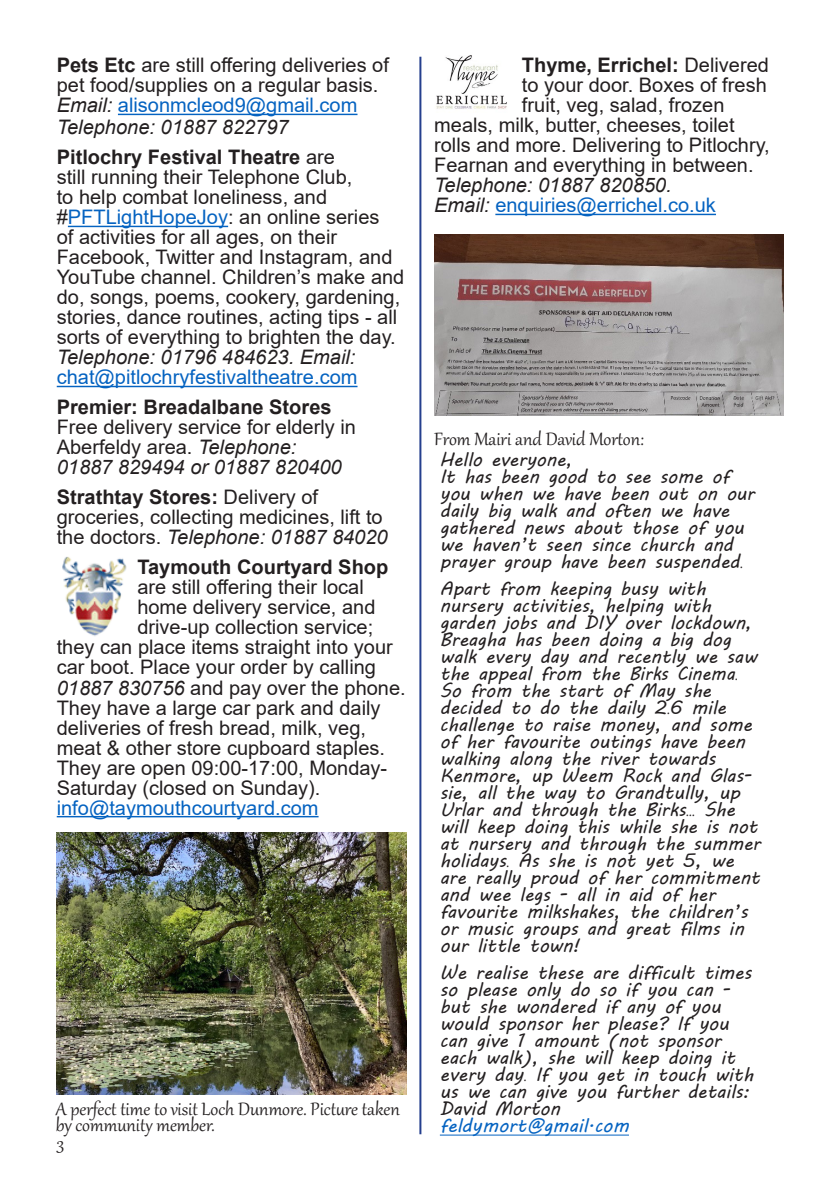
<style>
.page{position:relative;width:840px;height:1191px;background:#fff}
.page>*{position:absolute;margin:0;border:0;box-sizing:border-box;transform-origin:0 0}
.Italicised_captions{font:22px/16px "Gabriola";color:#231f20}
.Bog_standard{font:20px/20px "Arial";color:#231f20}
.Bog_standard-2{font:20px/20px "Arial";color:#0563c1}
.Bog_standard-3{font:700 20px "Arial";color:#231f20}
.Bog_standard-4{font:italic 20px "Arial";color:#231f20}
.Pretty_quotes{font:19px/17px "MV Boli";color:#231f20}
.Pretty_quotes-2{font:19px "MV Boli";color:#0563c1}
.s1{font-weight:700}
.s2{font-style:italic;color:#231f20}
.s3{color:#0563c1}
.s4{font-style:italic}
.s5{font-weight:400}
.s6{font-family:"Gabriola"}
</style>
<div class="page">
<hr style="left:419px;top:57px;width:2px;height:1077px;background:#253f8e">
<hr style="left:118px;top:114px;width:239px;height:1px;background:#0563c1">
<hr style="left:68px;top:226px;width:160px;height:1px;background:#0563c1">
<hr style="left:57px;top:386px;width:300px;height:1px;background:#0563c1">
<hr style="left:57px;top:816px;width:261px;height:1px;background:#0563c1">
<hr style="left:439px;top:1134px;width:189px;height:1px;background:#0563c1">
<img style="left:57px;top:833px;width:349px;height:261px">
<hr style="left:495px;top:214px;width:220px;height:1px;background:#0563c1">
<img style="left:436px;top:55px;width:71px;height:54px">
<img style="left:62px;top:557px;width:65px;height:79px">
<img style="left:434px;top:234px;width:348px;height:182px">
<p class="Bog_standard" style="left:57px;top:55px;width:333px"><span class="s1">Pets Etc</span> are still offering deliveries of pet food/supplies on a regular basis.</p>
<p class="Bog_standard-2" style="left:57px;top:95px;width:302px"><span class="s2">Email:</span> alisonmcleod9@gmail.com</p>
<p class="Bog_standard-4" style="left:57px;top:114px;width:233px">Telephone: 01887 822797</p>
<p class="Bog_standard" style="left:57px;top:147px;width:349px"><span class="s1">Pitlochry Festival Theatre</span> are<br>still running their Telephone Club,<br>to help combat loneliness, and #<span class="s3">PFTLightHopeJoy</span>: an online series<br>of activities for all ages, on their Facebook, Twitter and Instagram, and YouTube channel. Children’s make and do, songs, poems, cookery, gardening, stories, dance routines, acting tips - all sorts of everything to brighten the day.</p>
<p class="Bog_standard-2" style="left:57px;top:347px;width:302px"><span class="s2">Telephone: 01796 484623. Email: </span>chat@pitlochryfestivaltheatre.com</p>
<p class="Bog_standard-3" style="left:57px;top:393px;width:276px">Premier: Breadalbane Stores</p>
<p class="Bog_standard" style="left:57px;top:417px;width:300px">Free delivery service for elderly in<br>Aberfeldy area. <span class="s4">Telephone:</span></p>
<p class="Bog_standard-4" style="left:57px;top:454px;width:286px">01887 829494 or 01887 820400</p>
<p class="Bog_standard" style="left:57px;top:487px;width:332px"><span class="s1">Strathtay Stores:</span> Delivery of groceries, collecting medicines, lift to the doctors. <span class="s4">Telephone: 01887 84020</span></p>
<p class="Bog_standard-3" style="left:137px;top:553px;width:252px">Taymouth Courtyard Shop</p>
<p class="Bog_standard" style="left:137px;top:577px;width:228px">are still offering their local</p>
<p class="Bog_standard" style="left:137px;top:597px;width:239px">home delivery service, and</p>
<p class="Bog_standard" style="left:137px;top:617px;width:237px">drive-up collection service;</p>
<p class="Bog_standard" style="left:57px;top:637px;width:337px">they can place items straight into your</p>
<p class="Bog_standard" style="left:57px;top:657px;width:321px">car boot. Place your order by calling</p>
<p class="Bog_standard" style="left:57px;top:677px;width:350px"><span class="s4">01887 830756</span> and pay over the phone.</p>
<p class="Bog_standard" style="left:57px;top:697px;width:325px">They have a large car park and daily</p>
<p class="Bog_standard" style="left:57px;top:717px;width:310px">deliveries of fresh bread, milk, veg,</p>
<p class="Bog_standard" style="left:57px;top:737px;width:329px">meat &amp; other store cupboard staples.</p>
<p class="Bog_standard" style="left:57px;top:757px;width:332px">They are open 09:00-17:00, Monday-</p>
<p class="Bog_standard" style="left:57px;top:777px;width:265px">Saturday (closed on Sunday).</p>
<p class="Bog_standard-2" style="left:57px;top:797px;width:263px">info@taymouthcourtyard.com</p>
<p class="Italicised_captions" style="left:56px;top:1099px;width:345px">A perfect time to visit Loch Dunmore. Picture taken by community member.</p>
<p class="Italicised_captions" style="left:57px;top:1133px;width:9px">3</p>
<p class="Bog_standard-3" style="left:521px;top:51px;width:248px">Thyme, Errichel: <span class="s5">Delivered</span></p>
<p class="Bog_standard" style="left:521px;top:75px;width:246px">to your door. Boxes of fresh</p>
<p class="Bog_standard" style="left:521px;top:95px;width:204px">fruit, veg, salad, frozen</p>
<p class="Bog_standard" style="left:434px;top:115px;width:302px">meals, milk, butter, cheeses, toilet</p>
<p class="Bog_standard" style="left:434px;top:135px;width:337px">rolls and more. Delivering to Pitlochry,</p>
<p class="Bog_standard" style="left:434px;top:155px;width:321px">Fearnan and everything in between.</p>
<p class="Bog_standard-4" style="left:434px;top:172px;width:239px">Telephone: 01887 820850.</p>
<p class="Bog_standard-2" style="left:434px;top:195px;width:283px"><span class="s2">Email:</span> enquiries@errichel.co.uk</p>
<p class="Italicised_captions" style="left:434px;top:429px;width:211px">From Mairi and David Morton:</p>
<p class="Pretty_quotes" style="left:439px;top:450px;width:134px">Hello everyone,</p>
<p class="Pretty_quotes" style="left:439px;top:467px;width:316px">It has been good to see some of you when we have been out on our daily big walk and often we have gathered news about those of you we haven’t seen since church and prayer group have been suspended<span class="s6">.</span></p>
<p class="Pretty_quotes" style="left:439px;top:579px;width:322px">Apart from keeping busy with nursery activities, helping with garden jobs and DIY over lockdown,<br>Breagha has been doing a big dog walk every day and recently we saw the appeal from the Birks Cinema<span class="s6">.<br></span>So from the start of May she decided to do the daily 2<span class="s6">.</span>6 mile challenge to raise money, and some of her favourite outings have been walking along the river towards<br>Kenmore, up Weem Rock and Glas&shy;sie, all the way to Grandtully, up<br>Urlar and through the Birks<span class="s6">...</span> She will keep doing this while she is not at nursery and through the summer holidays<span class="s6">.</span> As she is not yet 5, we are really proud of her commitment and wee legs - all in aid of her favourite milkshakes, the children’s or music groups and great films in our little town!</p>
<p class="Pretty_quotes" style="left:439px;top:963px;width:315px">We realise these are difficult times so please only do so if you can - but she wondered if any of you would sponsor her please? If you can give 1 amount (not sponsor each walk), she will keep doing it every day<span class="s6">.</span> If you get in touch with us we can give you further details:<br>David Morton</p>
<p class="Pretty_quotes-2" style="left:439px;top:1112px;width:190px">feldymort@gmail.com</p>
</div>
